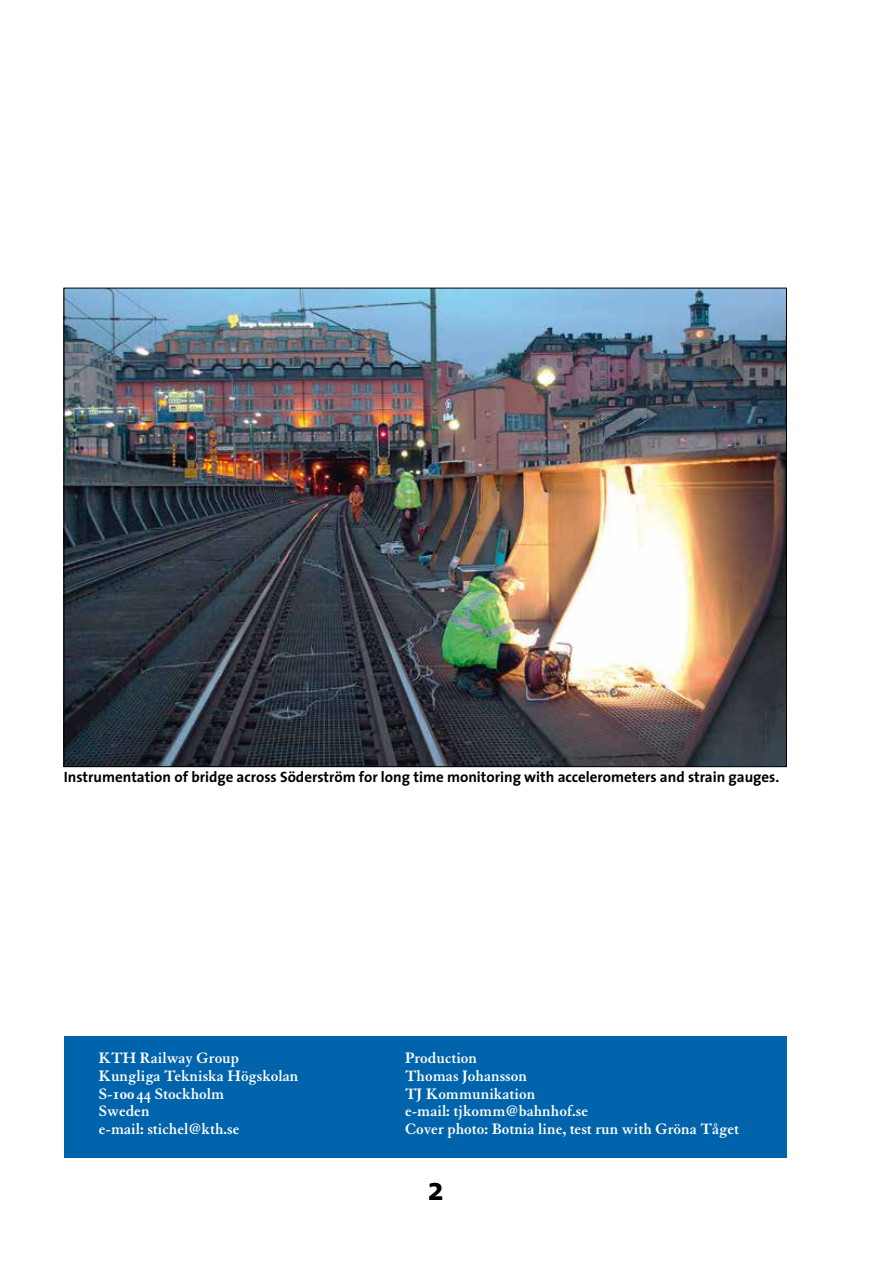
<style>
.page{position:relative;width:893px;height:1263px;background:#fff}
.page>*{position:absolute;margin:0;border:0;box-sizing:border-box;transform-origin:0 0}
.t1{font:700 33px "The Sans";color:#000}
.t2{font:16.5px/17.7px "Granjon Bold Os F";color:#fff}
.t3{font:700 15px "The Sans";color:#000}
</style>
<div class="page">
<div style="left:64px;top:1037px;width:723px;height:121px;background:#0064ad"></div>
<img style="left:66px;top:290px;width:719px;height:475px">
<p class="t3" style="left:64px;top:764px;width:717px">Instrumentation of bridge across Söderström for long time monitoring with accelerometers and strain gauges.</p>
<p class="t2" style="left:99px;top:1049px;width:201px">KTH Railway Group<br>Kungliga Tekniska Högskolan<br>S-100 44 Stockholm<br>Sweden<br>e-mail: stichel@kth.se</p>
<p class="t2" style="left:405px;top:1049px;width:335px">Production<br>Thomas Johansson<br>TJ Kommunikation<br>e-mail: tjkomm@bahnhof.se<br>Cover photo: Botnia line, test run with Gröna Tåget</p>
<h1 class="t1" style="left:428px;top:1161px;width:17px">2</h1>
</div>
